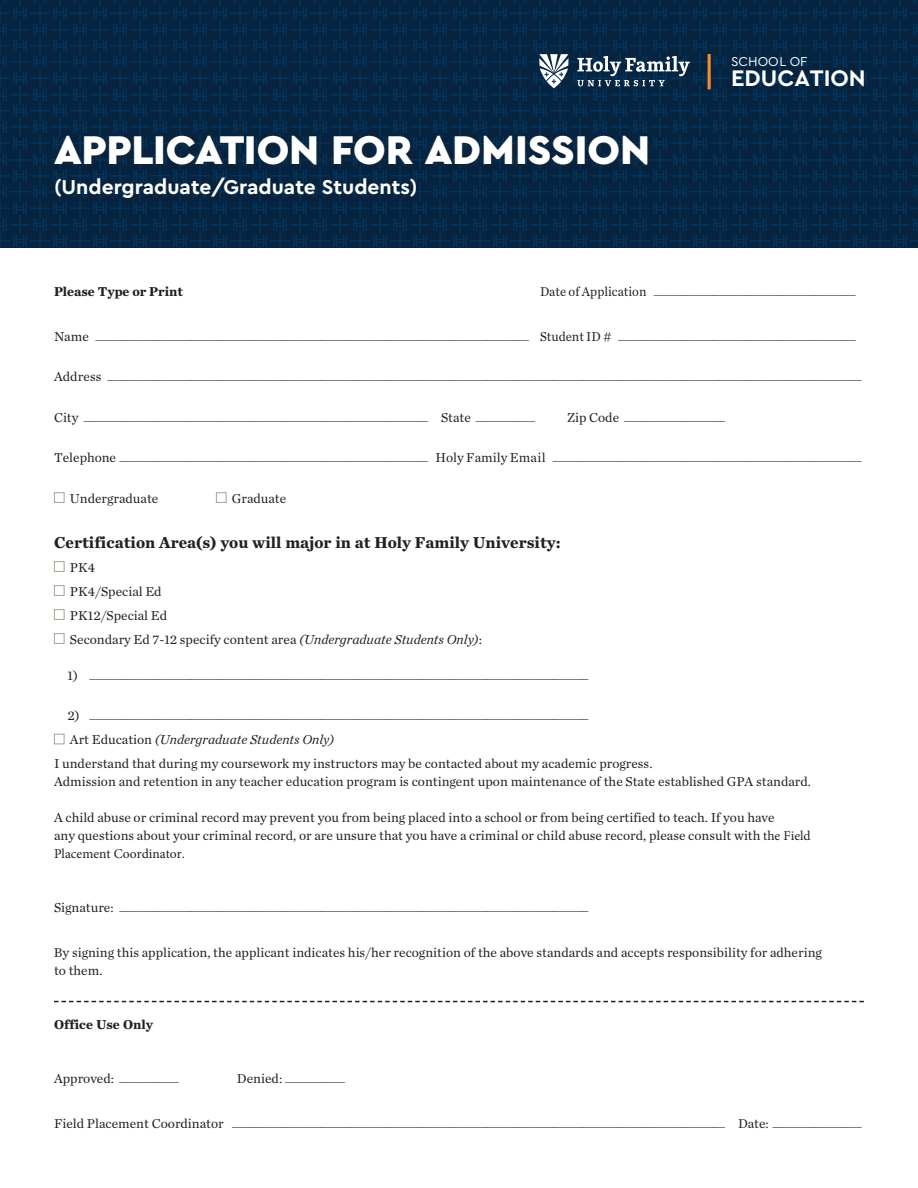
<style>
.page{position:relative;width:918px;height:1188px;background:#fff}
.page>*{position:absolute;margin:0;border:0;box-sizing:border-box;transform-origin:0 0}
.t1{font:900 42px "Cera Pro";color:#fff}
.t2{font:700 23.55px "Cera Pro";color:#fff}
.t3{font:700 21px "Cera Pro";color:#fff}
.t4{font:700 16.5px "Chronicle Text G1";color:#231f20}
.body{font:13.5px/18px "Chronicle Text G1";color:#231f20}
.body-2{font:13.5px "Chronicle Text G1";color:#231f20;scale:.95 1}
.t5{font:italic 13.5px "Chronicle Text G1";color:#231f20}
.body-3{font:700 13.5px "Chronicle Text G1";color:#231f20}
.t6{font:13.5px "Cera Pro";color:#fff}
.s1{font-style:italic}
.s2{font-style:normal}
.s3{font-family:"Minion Pro"}
</style>
<div class="page">
<svg style="left:54px;top:1001px;width:810px;height:1px"></svg>
<div style="left:54px;top:492px;width:10px;height:11px;border:1px solid #aba095"></div>
<div style="left:216px;top:492px;width:10px;height:11px;border:1px solid #aba095"></div>
<div style="left:54px;top:561px;width:10px;height:11px;border:1px solid #aba095"></div>
<div style="left:54px;top:585px;width:10px;height:11px;border:1px solid #aba095"></div>
<div style="left:54px;top:609px;width:10px;height:11px;border:1px solid #aba095"></div>
<div style="left:54px;top:633px;width:10px;height:11px;border:1px solid #aba095"></div>
<div style="left:54px;top:734px;width:10px;height:10px;border:1px solid #aba095"></div>
<svg style="left:0;top:0;width:918px;height:248px;background:#052645"></svg>
<div style="left:53px;top:134px;width:602px;height:72px;background:#231f20;opacity:.3"></div>
<svg style="left:539px;top:54px;width:30px;height:34px"></svg>
<svg style="left:577px;top:56px;width:113px;height:30px;background:#455e75"></svg>
<hr style="left:708px;top:54px;width:3px;height:35px;background:#f68c29">
<p class="t1" style="left:54px;top:122px;width:598px">APPLICATION FOR ADMISSION</p>
<p class="t3" style="left:54px;top:173px;width:365px">(Undergraduate/Graduate Students)</p>
<p class="t6" style="left:731px;top:53px;width:78px">SCHOOL OF</p>
<h2 class="t2" style="left:731px;top:63px;width:136px">EDUCATION</h2>
<p class="body-3" style="left:54px;top:280px;width:131px">Please Type or Print</p>
<p class="body-2" style="left:540px;top:281px;width:334px">Date of Application __________________________________</p>
<p class="body" style="left:54px;top:327px;width:803px">Name _________________________________________________________________________ Student ID # ________________________________________</p>
<p class="body" style="left:54px;top:367px;width:809px">Address _______________________________________________________________________________________________________________________________</p>
<p class="body" style="left:54px;top:408px;width:483px">City __________________________________________________________ State __________</p>
<p class="body" style="left:567px;top:408px;width:160px">Zip Code _________________</p>
<p class="body" style="left:54px;top:448px;width:809px">Telephone ____________________________________________________ Holy Family Email ____________________________________________________</p>
<p class="body" style="left:70px;top:489px;width:90px">Undergraduate</p>
<p class="body" style="left:232px;top:489px;width:56px">Graduate</p>
<p class="t4" style="left:54px;top:529px;width:508px">Certification Area(s) you will major in at Holy Family University:</p>
<p class="body" style="left:70px;top:558px;width:27px">PK4</p>
<p class="body" style="left:70px;top:582px;width:93px">PK4/Special Ed</p>
<p class="body" style="left:70px;top:606px;width:99px">PK12/Special Ed</p>
<p class="body" style="left:70px;top:630px;width:414px">Secondary Ed 7-12 specify content area <span class="s1">(Undergraduate Students Only)</span>:</p>
<p class="body" style="left:67px;top:666px;width:523px">1) ____________________________________________________________________________________</p>
<p class="body" style="left:67px;top:706px;width:523px">2) ____________________________________________________________________________________</p>
<p class="t5" style="left:70px;top:729px;width:266px"><span class="s2">Art Education</span> (Undergraduate Students Only)</p>
<p class="body" style="left:54px;top:754px;width:758px">I understand that during my coursework my instructors may be contacted about my academic progress.<br>Admission and retention in any teacher education program is contingent upon maintenance of the State established GPA standard.</p>
<p class="body" style="left:54px;top:808px;width:758px">A child abuse or criminal record may prevent you from being placed into a school or from being certified to teach. If you have<br>any questions about your criminal record, or are unsure that you have a criminal or child abuse record, please consult with <span class="s3">the Field<br>Placement Coordinator.</span></p>
<p class="body" style="left:54px;top:898px;width:536px">Signature: _______________________________________________________________________________</p>
<p class="body" style="left:54px;top:943px;width:769px">By signing this application, the applicant indicates his/her recognition of the above standards and accepts responsibility for adhering to them.</p>
<p class="body-3" style="left:54px;top:1014px;width:101px">Office Use Only</p>
<p class="body" style="left:54px;top:1069px;width:126px">Approved: __________</p>
<p class="body" style="left:237px;top:1069px;width:110px">Denied: __________</p>
<p class="body" style="left:54px;top:1114px;width:809px">Field Placement Coordinator ___________________________________________________________________________________ Date: _______________</p>
</div>
